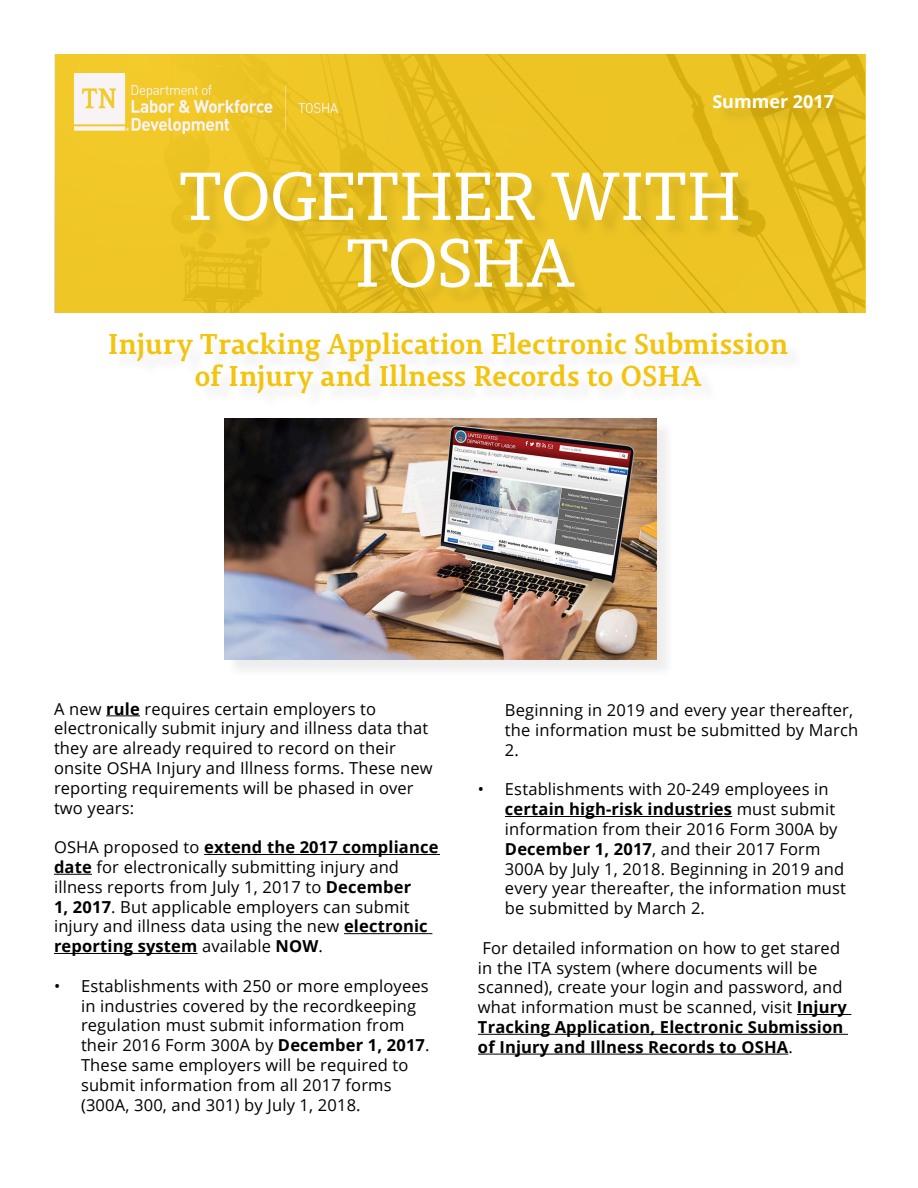
<style>
.page{position:relative;width:918px;height:1188px;background:#fff}
.page>*{position:absolute;margin:0;border:0;box-sizing:border-box;transform-origin:0 0}
.Body{font:67.5px "Permian Slab Serif Typeface";letter-spacing:-.02em;color:#fff}
.Body-2{font:700 28.5px/31.5px "Permian Slab Serif Typeface";letter-spacing:-.01em;color:#f2c40e;text-align:center}
.t1{font:700 18px "Open Sans";color:#fff}
.t2{font:16.5px/19.8px "Open Sans";letter-spacing:.01em;color:#000}
.s1{font-weight:700}
</style>
<div class="page">
<svg style="left:55px;top:54px;width:810px;height:259px;background:#eac122"></svg>
<div style="left:183px;top:174px;width:573px;height:133px;background:#231f20;opacity:.1"></div>
<div style="left:716px;top:97px;width:136px;height:29px;background:#231f20;opacity:.13"></div>
<hr style="left:106px;top:715px;width:34px;height:1px;background:#000">
<hr style="left:204px;top:854px;width:236px;height:1px;background:#000">
<hr style="left:54px;top:874px;width:38px;height:1px;background:#000">
<hr style="left:344px;top:933px;width:88px;height:1px;background:#000">
<hr style="left:54px;top:953px;width:144px;height:1px;background:#000">
<div style="left:226px;top:421px;width:448px;height:257px;background:#f2f2f2"></div>
<img style="left:224px;top:418px;width:432px;height:242px">
<hr style="left:505px;top:816px;width:227px;height:1px;background:#000">
<hr style="left:797px;top:1014px;width:54px;height:1px;background:#000">
<hr style="left:478px;top:1034px;width:370px;height:1px;background:#000">
<hr style="left:478px;top:1054px;width:310px;height:1px;background:#000">
<img style="left:75px;top:74px;width:263px;height:59px">
<p class="t1" style="left:712px;top:88px;width:123px">Summer 2017</p>
<p class="Body" style="left:179px;top:143px;width:564px">TOGETHER WITH</p>
<p class="Body" style="left:346px;top:209px;width:230px">TOSHA</p>
<p class="Body-2" style="left:108px;top:327px;width:682px">Injury Tracking Application Electronic Submission of Injury and Illness Records to OSHA</p>
<p class="t2" style="left:54px;top:698px;width:380px">A new <span class="s1">rule</span> requires certain employers to electronically submit injury and illness data that they are already required to record on their onsite OSHA Injury and Illness forms. These new reporting requirements will be phased in over two years:</p>
<p class="t2" style="left:54px;top:837px;width:386px">OSHA proposed to <span class="s1">extend the 2017 compliance date</span> for electronically submitting injury and illness reports from July 1, 2017 to <span class="s1">December<br>1, 2017</span>. But applicable employers can submit injury and illness data using the new <span class="s1">electronic reporting system</span> available <span class="s1">NOW</span>.</p>
<p class="t2" style="left:81px;top:976px;width:350px;text-indent:-27px">• Establishments with 250 or more employees in industries covered by the recordkeeping regulation must submit information from their 2016 Form 300A by <span class="s1">December 1, 2017</span>.<br>These same employers will be required to submit information from all 2017 forms (300A, 300, and 301) by July 1, 2018.</p>
<p class="t2" style="left:505px;top:700px;width:355px">Beginning in 2019 and every year thereafter, the information must be submitted by March<br>2.</p>
<p class="t2" style="left:505px;top:779px;width:343px;text-indent:-27px">• Establishments with 20-249 employees in <span class="s1">certain high-risk industries</span> must submit information from their 2016 Form 300A by <span class="s1">December 1, 2017</span>, and their 2017 Form 300A by July 1, 2018. Beginning in 2019 and every year thereafter, the information must be submitted by March 2.</p>
<p class="t2" style="left:478px;top:938px;width:370px">For detailed information on how to get stared in the ITA system (where documents will be scanned), create your login and password, and what information must be scanned, visit <span class="s1">Injury Tracking Application, Electronic Submission of Injury and Illness Records to OSHA</span>.</p>
</div>
